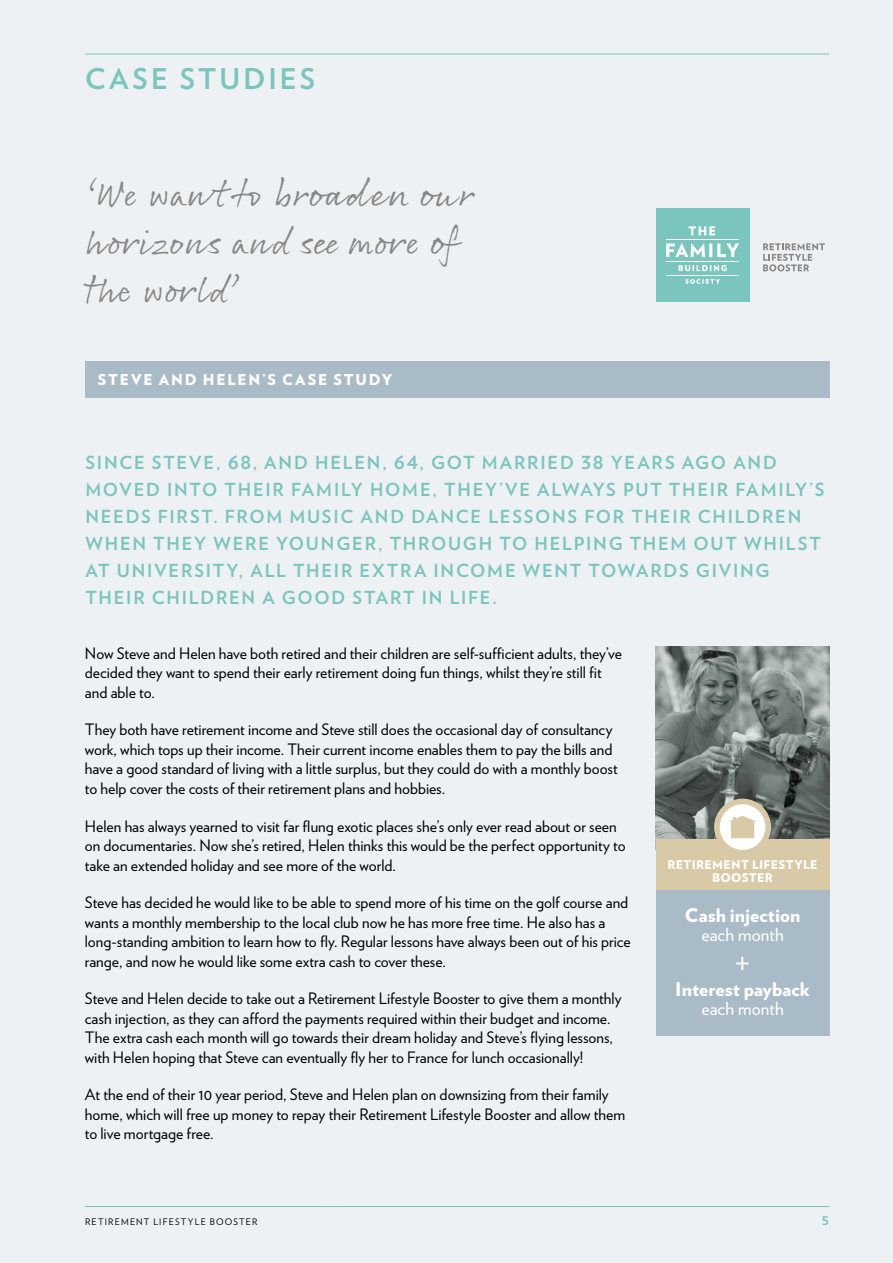
<style>
.page{position:relative;width:893px;height:1263px;background:#edf1f4}
.page>*{position:absolute;margin:0;border:0;box-sizing:border-box;transform-origin:0 0}
.t1{font:37.5px/48px "Rollerscript Rough";letter-spacing:.02em;color:#878787}
.t2{font:300 37.5px "Verlag";color:#fff}
.t3{font:700 28.5px "Verlag";letter-spacing:.11em;color:#7bc5bf}
.t4{font:900 18.75px "Verlag";letter-spacing:.005em;color:#fff}
.t5{font:700 18px/27px "Verlag";letter-spacing:.095em;color:#7bc5bf}
.t6{font:18px "Verlag";letter-spacing:.005em;color:#fff}
.t7{font:15.75px/19.5px "Verlag";color:#000}
.t8{font:900 15px "Verlag";letter-spacing:.125em;color:#fff}
.t9{font:700 15px "Verlag";color:#7bc5bf}
.t10{font:900 12px/13.5px "Verlag";letter-spacing:.03em;color:#fff;text-align:center}
.t11{font:9px "Verlag";letter-spacing:.135em;color:#000}
</style>
<div class="page">
<div style="left:85px;top:361px;width:745px;height:36px;background:#aabbc8"></div>
<img style="left:656px;top:646px;width:173px;height:193px">
<div style="left:656px;top:839px;width:173px;height:52px;background:#d9caa7"></div>
<div style="left:656px;top:890px;width:173px;height:146px;background:#aabbc8"></div>
<svg style="left:717px;top:801px;width:51px;height:52px"></svg>
<div style="left:714px;top:799px;width:57px;height:56px;border:6px solid #d9caa7;border-radius:50%"></div>
<svg style="left:728px;top:816px;width:29px;height:22px"></svg>
<div style="left:656px;top:208px;width:93px;height:94px;background:#7bc5bf"></div>
<svg style="left:666px;top:243px;width:73px;height:14px"></svg>
<svg style="left:679px;top:265px;width:48px;height:6px"></svg>
<svg style="left:685px;top:279px;width:35px;height:5px"></svg>
<hr style="left:666px;top:239px;width:73px;height:1px;background:#fff">
<hr style="left:666px;top:261px;width:73px;height:1px;background:#fff">
<hr style="left:666px;top:275px;width:73px;height:1px;background:#fff">
<svg style="left:688px;top:226px;width:27px;height:9px"></svg>
<svg style="left:763px;top:243px;width:62px;height:28px"></svg>
<hr style="left:85px;top:54px;width:744px;height:1px;background:#7bc5bf">
<hr style="left:85px;top:1206px;width:744px;height:1px;background:#7bc5bf">
<h2 class="t3" style="left:85px;top:56px;width:232px">CASE STUDIES</h2>
<h1 class="t1" style="left:85px;top:168px;width:390px">‘We wan t to broaden our horizons and see more of the world’</h1>
<p class="t8" style="left:98px;top:367px;width:296px">STEVE AND HELEN’S CASE STUDY</p>
<p class="t5" style="left:85px;top:448px;width:741px">SINCE STEVE, 68, AND HELEN, 64, GOT MARRIED 38 YEARS AGO AND MOVED INTO THEIR FAMILY HOME, THEY’VE ALWAYS PUT THEIR FAMILY’S NEEDS FIRST. FROM MUSIC AND DANCE LESSONS FOR THEIR CHILDREN WHEN THEY WERE YOUNGER, THROUGH TO HELPING THEM OUT WHILST AT UNIVERSITY, ALL THEIR EXTRA INCOME WENT TOWARDS GIVING THEIR CHILDREN A GOOD START IN LIFE.</p>
<p class="t7" style="left:85px;top:643px;width:539px">Now Steve and Helen have both retired and their children are self-sufficient adults, they’ve decided they want to spend their early retirement doing fun things, whilst they’re still fit and able to.</p>
<p class="t7" style="left:85px;top:719px;width:534px">They both have retirement income and Steve still does the occasional day of consultancy work, which tops up their income. Their current income enables them to pay the bills and have a good standard of living with a little surplus, but they could do with a monthly boost to help cover the costs of their retirement plans and hobbies.</p>
<p class="t7" style="left:85px;top:815px;width:542px">Helen has always yearned to visit far flung exotic places she’s only ever read about or seen on documentaries. Now she’s retired, Helen thinks this would be the perfect opportunity to take an extended holiday and see more of the world.</p>
<p class="t7" style="left:85px;top:892px;width:547px">Steve has decided he would like to be able to spend more of his time on the golf course and wants a monthly membership to the local club now he has more free time. He also has a long-standing ambition to learn how to fly. Regular lessons have always been out of his price range, and now he would like some extra cash to cover these.</p>
<p class="t7" style="left:85px;top:988px;width:538px">Steve and Helen decide to take out a Retirement Lifestyle Booster to give them a monthly cash injection, as they can afford the payments required within their budget and income.<br>The extra cash each month will go towards their dream holiday and Steve’s flying lessons, with Helen hoping that Steve can eventually fly her to France for lunch occasionally!</p>
<p class="t7" style="left:85px;top:1084px;width:542px">At the end of their 10 year period, Steve and Helen plan on downsizing from their family home, which will free up money to repay their Retirement Lifestyle Booster and allow them to live mortgage free.</p>
<p class="t10" style="left:667px;top:857px;width:152px">RETIREMENT LIFESTYLE<br>BOOSTER</p>
<p class="t4" style="left:685px;top:900px;width:117px">Cash injection</p>
<p class="t6" style="left:701px;top:921px;width:84px">each month</p>
<h1 class="t2" style="left:734px;top:933px;width:19px">+</h1>
<p class="t4" style="left:675px;top:974px;width:136px">Interest payback</p>
<p class="t6" style="left:701px;top:995px;width:84px">each month</p>
<p class="t11" style="left:85px;top:1215px;width:174px">RETIREMENT LIFESTYLE BOOSTER</p>
<p class="t9" style="left:822px;top:1207px;width:9px">5</p>
</div>
